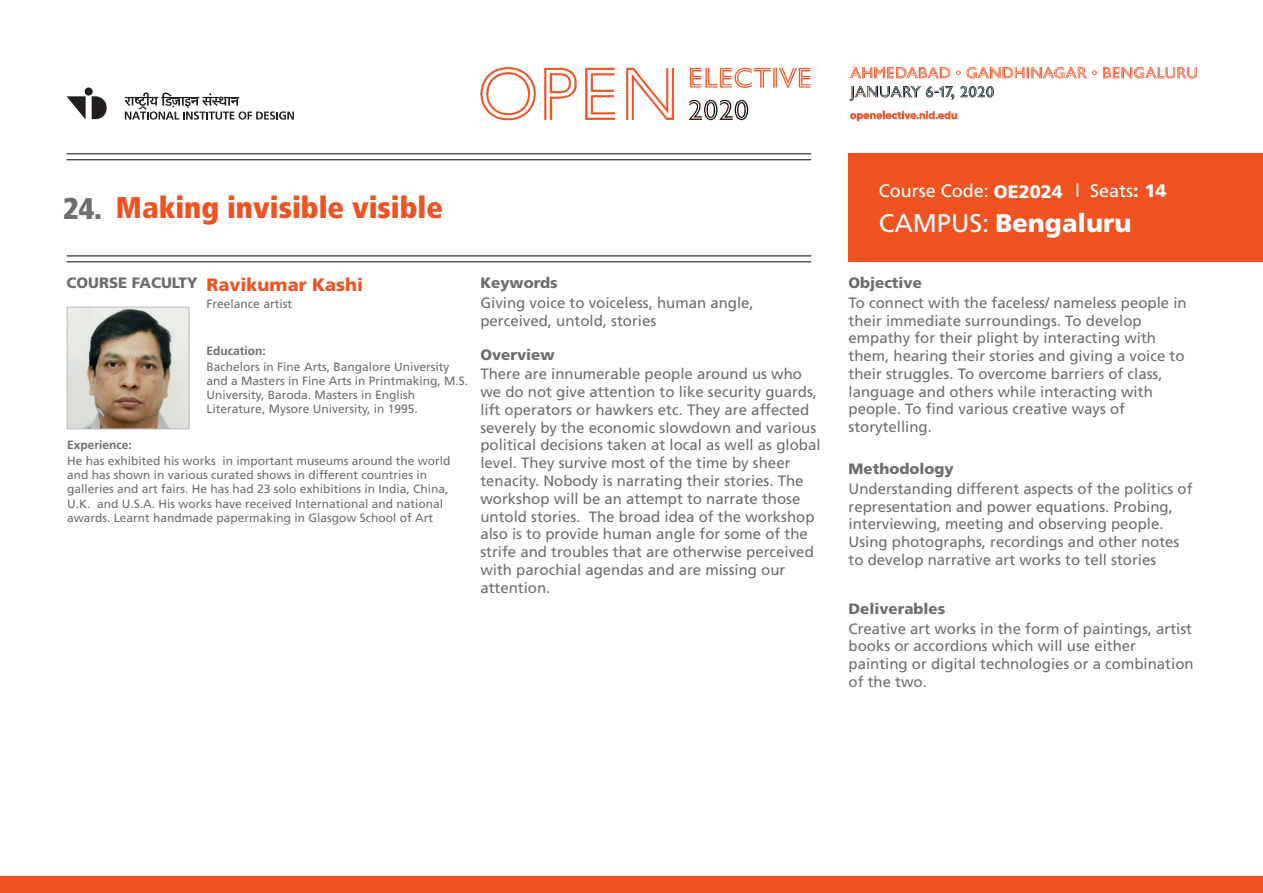
<style>
.page{position:relative;width:1263px;height:893px;background:#fff}
.page>*{position:absolute;margin:0;border:0;box-sizing:border-box;transform-origin:0 0}
.t1{font:900 condensed 30px "Frutiger LT Std";color:#f05322}
.t2{font:900 condensed 30px "Frutiger LT Std";color:#6d6e70}
.t3{font:900 25.5px "Frutiger";color:#fff}
.t4{font:18px "Frutiger";color:#fff}
.t5{font:900 18px "Frutiger";color:#f05322}
.t6{font:15px/17.9px "Frutiger";color:#6d6e70}
.t7{font:900 15px "Frutiger";color:#6d6e70}
.t8{font:12px/14.2px "Frutiger";color:#6d6e70}
.t9{font:700 12px "Frutiger LT Std";color:#6d6e70}
.s1{font-weight:900}
.s2{font-weight:400}
</style>
<div class="page">
<hr style="left:67px;top:153px;width:744px;height:1px;background:#231f20">
<hr style="left:67px;top:159px;width:744px;height:1px;background:#231f20">
<img style="left:69px;top:309px;width:118px;height:118px">
<div style="left:67px;top:307px;width:122px;height:122px;border:1px solid #bbbdc0"></div>
<svg style="left:67px;top:96px;width:19px;height:24px"></svg>
<svg style="left:92px;top:96px;width:15px;height:23px"></svg>
<div style="left:85px;top:87px;width:8px;height:9px;background:#231f20;border-radius:50%"></div>
<svg style="left:124px;top:93px;width:170px;height:27px"></svg>
<img style="left:480px;top:67px;width:717px;height:55px">
<div style="left:0;top:876px;width:1263px;height:17px;background:#f05322"></div>
<div style="left:848px;top:154px;width:415px;height:108px;background:#f05322"></div>
<hr style="left:67px;top:255px;width:744px;height:1px;background:#231f20">
<hr style="left:67px;top:261px;width:744px;height:1px;background:#231f20">
<h1 class="t2" style="left:63px;top:196px;width:40px">24.</h1>
<h1 class="t1" style="left:116px;top:196px;width:329px">Making invisible visible</h1>
<p class="t7" style="left:66px;top:277px;width:133px">COURSE FACULTY</p>
<p class="t7" style="left:480px;top:277px;width:79px">Keywords</p>
<p class="t5" style="left:207px;top:277px;width:158px">Ravikumar Kashi</p>
<p class="t8" style="left:207px;top:298px;width:87px">Freelance artist</p>
<p class="t6" style="left:480px;top:295px;width:275px">Giving voice to voiceless, human angle, perceived, untold, stories</p>
<p class="t6" style="left:480px;top:367px;width:342px">There are innumerable people around us who we do not give attention to like security guards, lift operators or hawkers etc. They are affected severely by the economic slowdown and various political decisions taken at local as well as global level. They survive most of the time by sheer tenacity. Nobody is narrating their stories. The workshop will be an attempt to narrate those untold stories. The broad idea of the workshop also is to provide human angle for some of the strife and troubles that are otherwise perceived with parochial agendas and are missing our attention.</p>
<p class="t9" style="left:207px;top:346px;width:61px">Education:</p>
<p class="t7" style="left:480px;top:348px;width:76px">Overview</p>
<p class="t8" style="left:207px;top:361px;width:263px">Bachelors in Fine Arts, Bangalore University and a Masters in Fine Arts in Printmaking, M.S.<br>University, Baroda. Masters in English Literature, Mysore University, in 1995.</p>
<p class="t8" style="left:67px;top:455px;width:385px">He has exhibited his works in important museums around the world and has shown in various curated shows in different countries in galleries and art fairs. He has had 23 solo exhibitions in India, China, U.K. and U.S.A. His works have received International and national awards. Learnt handmade papermaking in Glasgow School of Art</p>
<p class="t9" style="left:67px;top:440px;width:66px">Experience:</p>
<p class="t4" style="left:879px;top:184px;width:185px">Course Code: <span class="s1">OE2024</span></p>
<p class="t4" style="left:1075px;top:184px;width:93px">l Seats<span class="s1">: 14</span></p>
<h2 class="t3" style="left:879px;top:213px;width:254px"><span class="s2">CAMPUS:</span> Bengaluru</h2>
<p class="t7" style="left:848px;top:277px;width:75px">Objective</p>
<p class="t6" style="left:848px;top:295px;width:340px">To connect with the faceless/ nameless people in their immediate surroundings. To develop empathy for their plight by interacting with them, hearing their stories and giving a voice to their struggles. To overcome barriers of class, language and others while interacting with people. To find various creative ways of storytelling.</p>
<p class="t7" style="left:848px;top:463px;width:107px">Methodology</p>
<p class="t6" style="left:848px;top:481px;width:345px">Understanding different aspects of the politics of representation and power equations. Probing, interviewing, meeting and observing people.<br>Using photographs, recordings and other notes to develop narrative art works to tell stories</p>
<p class="t7" style="left:848px;top:603px;width:98px">Deliverables</p>
<p class="t6" style="left:848px;top:621px;width:347px">Creative art works in the form of paintings, artist books or accordions which will use either painting or digital technologies or a combination of the two.</p>
</div>
